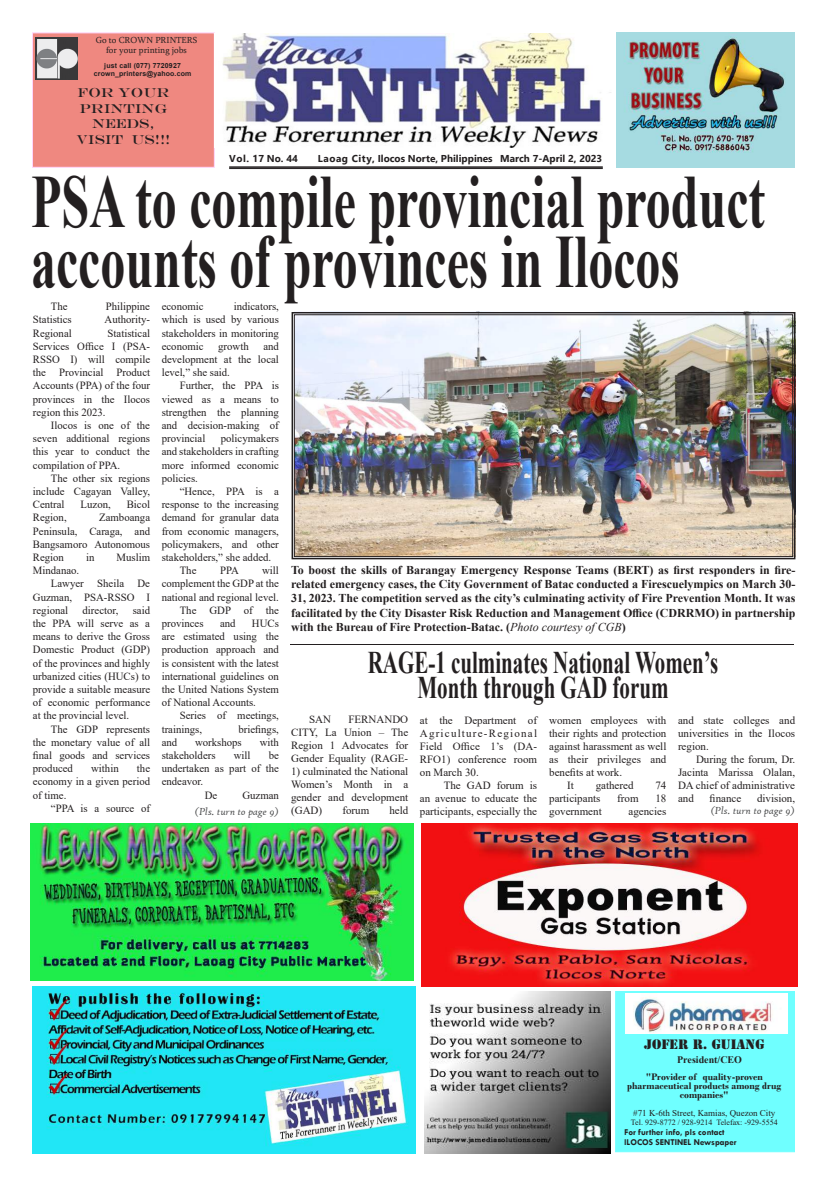
<style>
.page{position:relative;width:828px;height:1188px;background:#fff}
.page>*{position:absolute;margin:0;border:0;box-sizing:border-box;transform-origin:0 0}
.t1{font:700 75px/60px "Times New Roman";color:#231f20;scale:.67 1}
.t2{font:700 31.5px/25.2px "Times New Roman";color:#231f20;text-align:center;scale:.67 1}
.t3{font:13px/15.6px "Engravers";color:#231f20;text-align:center}
.t4{font:13px "Stencil Std";color:#231f20}
.t5{font:700 12px/14.4px "Times New Roman";color:#231f20;text-align:justify}
.t6{font:11px/13.2px "Times New Roman";color:#231f20;text-align:justify}
.t7{font:italic 11px "High Tower Text";color:#4b4c4d}
.t8{font:700 10px/9px "Bodoni";color:#231f20;text-align:center}
.t9{font:700 10px "Segoe UI";color:#231f20}
.t10{font:700 10px "Times New Roman";color:#231f20}
.t11{font:700 9px/10px "Tw Cen";color:#231f20}
.t12{font:9px/10px "Sylfaen";color:#231f20;text-align:center}
.t13{font:9px "Times New Roman";color:#231f20}
.t14{font:8px "Times New Roman";color:#231f20}
.t15{font:700 7px/8.4px "Arial";letter-spacing:.02em;color:#231f20;text-align:center}
.s1{font-weight:400;font-style:italic}
</style>
<div class="page">
<img style="left:291px;top:311px;width:505px;height:249px">
<div style="left:294px;top:314px;width:499px;height:243px;border:1px solid #231f20"></div>
<img style="left:424px;top:991px;width:186px;height:162px">
<img style="left:31px;top:824px;width:383px;height:157px">
<img style="left:422px;top:824px;width:376px;height:162px">
<div style="left:615px;top:991px;width:180px;height:161px;background:#6fffff;border:1px solid #6fffff"></div>
<img style="left:626px;top:994px;width:162px;height:39px">
<div style="left:32px;top:32px;width:183px;height:136px;background:#ef8880;border:1px solid #ffd6fc"></div>
<img style="left:36px;top:37px;width:42px;height:43px">
<img style="left:617px;top:33px;width:178px;height:135px">
<img style="left:222px;top:34px;width:389px;height:113px">
<img style="left:32px;top:986px;width:383px;height:168px">
<hr style="left:290px;top:644px;width:504px;height:1px;background:#231f20">
<hr style="left:229px;top:167px;width:374px;height:1px;background:#231f20">
<hr style="left:229px;top:168px;width:374px;height:1px;background:#231f20">
<p class="t12" style="left:96px;top:35px;width:103px">Go to CROWN PRINTERS for your printing jobs</p>
<p class="t15" style="left:94px;top:61px;width:99px">just call (077) 7720927 crown_printers@yahoo.com</p>
<p class="t3" style="left:77px;top:85px;width:96px">FOR YOUR<br>PRINTING<br>NEEDS,<br>VISIT US!!!</p>
<p class="t9" style="left:229px;top:149px;width:70px">Vol. 17 No. 44</p>
<p class="t9" style="left:318px;top:149px;width:286px">Laoag City, Ilocos Norte, Philippines March 7-April 2, 2023</p>
<h1 class="t1" style="left:31px;top:170px;width:1097px">PSA to compile provincial product accounts of provinces in Ilocos</h1>
<p class="t6" style="left:51px;top:300px;width:18px">The</p>
<p class="t6" style="left:106px;top:300px;width:46px">Philippine</p>
<p class="t6" style="left:33px;top:313px;width:40px">Statistics</p>
<p class="t6" style="left:105px;top:313px;width:47px">Authority-</p>
<p class="t6" style="left:33px;top:326px;width:40px">Regional</p>
<p class="t6" style="left:162px;top:300px;width:119px;text-indent:72px">indicators, which is used by various stakeholders in monitoring economic</p>
<p class="t6" style="left:162px;top:300px;width:43px">economic</p>
<p class="t6" style="left:33px;top:326px;width:119px;text-indent:75px">Statistical Services Office I (PSA-RSSO I) will compile the Provincial Product Accounts (PPA) of the four provinces in the Ilocos region this 2023.</p>
<p class="t6" style="left:33px;top:418px;width:119px;text-indent:18px">Ilocos is one of the seven additional regions this year to conduct the compilation of PPA.</p>
<p class="t6" style="left:33px;top:471px;width:119px;text-indent:18px">The other six regions include Cagayan Valley, Central</p>
<p class="t6" style="left:162px;top:339px;width:119px;text-indent:102px">and development at the local level,” she said.</p>
<p class="t6" style="left:162px;top:379px;width:119px;text-indent:18px">Further, the PPA is viewed as a means to strengthen the planning and decision-making of provincial</p>
<p class="t6" style="left:218px;top:339px;width:32px">growth</p>
<p class="t6" style="left:162px;top:432px;width:119px;text-indent:59px">policymakers and stakeholders in crafting more informed economic policies.</p>
<p class="t6" style="left:180px;top:484px;width:101px">“Hence, PPA is a</p>
<p class="t6" style="left:162px;top:498px;width:119px">response to the increasing</p>
<p class="t6" style="left:162px;top:511px;width:119px">demand for granular data</p>
<p class="t6" style="left:162px;top:524px;width:119px">from economic managers,</p>
<p class="t6" style="left:162px;top:537px;width:119px">policymakers, and other</p>
<p class="t6" style="left:162px;top:550px;width:111px">stakeholders,” she added.</p>
<p class="t6" style="left:180px;top:564px;width:18px">The</p>
<p class="t6" style="left:220px;top:564px;width:20px">PPA</p>
<p class="t6" style="left:262px;top:564px;width:18px">will</p>
<p class="t6" style="left:162px;top:577px;width:119px">complement the GDP at the</p>
<p class="t6" style="left:162px;top:590px;width:119px">national and regional level.</p>
<p class="t6" style="left:180px;top:603px;width:101px">The GDP of the</p>
<p class="t6" style="left:162px;top:616px;width:43px">provinces</p>
<p class="t6" style="left:220px;top:616px;width:17px">and</p>
<p class="t6" style="left:81px;top:498px;width:32px">Luzon,</p>
<p class="t6" style="left:127px;top:498px;width:25px">Bicol</p>
<p class="t6" style="left:33px;top:511px;width:35px">Region,</p>
<p class="t6" style="left:33px;top:511px;width:119px;text-indent:66px">Zamboanga Peninsula, Caraga, and Bangsamoro Autonomous Region</p>
<p class="t6" style="left:86px;top:550px;width:10px">in</p>
<p class="t6" style="left:117px;top:550px;width:35px">Muslim</p>
<p class="t5" style="left:291px;top:562px;width:506px">To boost the skills of Barangay Emergency Response Teams (BERT) as first responders in fire&shy;related emergency cases, the City Government of Batac conducted a Firescuelympics on March 30- 31, 2023. The competition served as the city’s culminating activity of Fire Prevention Month. It was facilitated by the City Disaster Risk Reduction and Management Office (CDRRMO) in partnership with the Bureau of Fire Protection-Batac. (<span class="s1">Photo courtesy of CGB</span>)</p>
<p class="t6" style="left:33px;top:564px;width:48px">Mindanao.</p>
<p class="t6" style="left:51px;top:577px;width:101px">Lawyer Sheila De</p>
<p class="t6" style="left:33px;top:590px;width:119px">Guzman, PSA-RSSO I</p>
<p class="t6" style="left:33px;top:603px;width:37px">regional</p>
<p class="t6" style="left:83px;top:603px;width:37px">director,</p>
<p class="t6" style="left:33px;top:603px;width:119px;text-indent:100px">said the PPA will serve as a means to derive the Gross Domestic Product (GDP) of the provinces and highly urbanized cities (HUCs) to provide a suitable measure of economic performance at the provincial level.</p>
<p class="t6" style="left:33px;top:722px;width:119px;text-indent:18px">The GDP represents the monetary value of all final goods and services produced</p>
<p class="t6" style="left:162px;top:616px;width:119px;text-indent:90px">HUCs are estimated using the production approach and is consistent with the latest international guidelines on the United Nations System of National Accounts.</p>
<p class="t6" style="left:162px;top:709px;width:119px;text-indent:18px">Series of meetings, trainings,</p>
<h2 class="t2" style="left:368px;top:649px;width:525px">RAGE-1 culminates National Women’s<br>Month through GAD forum</h2>
<p class="t6" style="left:549px;top:713px;width:119px">women employees with</p>
<p class="t6" style="left:549px;top:726px;width:119px">their rights and protection</p>
<p class="t6" style="left:549px;top:739px;width:119px">against harassment as well</p>
<p class="t6" style="left:549px;top:752px;width:119px">as their privileges and</p>
<p class="t6" style="left:549px;top:765px;width:75px">benefits at work.</p>
<p class="t6" style="left:567px;top:778px;width:8px">It</p>
<p class="t6" style="left:596px;top:778px;width:39px">gathered</p>
<p class="t6" style="left:655px;top:778px;width:12px">74</p>
<p class="t6" style="left:549px;top:791px;width:53px">participants</p>
<p class="t6" style="left:617px;top:791px;width:23px">from</p>
<p class="t6" style="left:655px;top:791px;width:12px">18</p>
<p class="t6" style="left:549px;top:804px;width:54px">government</p>
<p class="t6" style="left:629px;top:804px;width:39px">agencies</p>
<p class="t6" style="left:291px;top:712px;width:119px;text-indent:57px">FERNANDO CITY, La Union – The Region 1 Advocates for Gender Equality (RAGE-</p>
<p class="t6" style="left:291px;top:764px;width:119px">1) culminated the National Women’s Month in a gender and development (GAD)</p>
<p class="t6" style="left:309px;top:712px;width:24px">SAN</p>
<p class="t6" style="left:678px;top:713px;width:119px">and state colleges and universities in the Ilocos region.</p>
<p class="t6" style="left:678px;top:752px;width:119px;text-indent:18px">During the forum, Dr.<br>Jacinta Marissa Olalan, DA chief of administrative and</p>
<p class="t6" style="left:420px;top:713px;width:119px">at the Department of Agriculture-Regional Field Office 1’s (DA-RFO1) conference room on March 30.</p>
<p class="t6" style="left:420px;top:778px;width:119px;text-indent:24px">The GAD forum is an avenue to educate the participants, especially the</p>
<p class="t6" style="left:238px;top:722px;width:42px">briefings,</p>
<p class="t6" style="left:162px;top:735px;width:17px">and</p>
<p class="t6" style="left:195px;top:735px;width:48px">workshops</p>
<p class="t6" style="left:260px;top:735px;width:21px">with</p>
<p class="t6" style="left:162px;top:748px;width:55px">stakeholders</p>
<p class="t6" style="left:234px;top:748px;width:18px">will</p>
<p class="t6" style="left:269px;top:748px;width:12px">be</p>
<p class="t6" style="left:162px;top:762px;width:119px">undertaken as part of the</p>
<p class="t6" style="left:162px;top:775px;width:43px">endeavor.</p>
<p class="t6" style="left:205px;top:788px;width:14px">De</p>
<p class="t6" style="left:242px;top:788px;width:38px">Guzman</p>
<p class="t6" style="left:33px;top:762px;width:119px;text-indent:104px">the economy in a given period of time.</p>
<p class="t6" style="left:51px;top:801px;width:101px">“PPA is a source of</p>
<p class="t6" style="left:91px;top:762px;width:29px">within</p>
<p class="t6" style="left:710px;top:791px;width:33px">finance</p>
<p class="t6" style="left:757px;top:791px;width:40px">division,</p>
<p class="t7" style="left:711px;top:804px;width:86px">(Pls. turn to page 9)</p>
<p class="t6" style="left:342px;top:803px;width:28px">forum</p>
<p class="t6" style="left:389px;top:803px;width:20px">held</p>
<p class="t7" style="left:195px;top:805px;width:86px">(Pls. turn to page 9)</p>
<p class="t4" style="left:644px;top:1036px;width:122px">JOFER R. GUIANG</p>
<p class="t10" style="left:677px;top:1053px;width:66px">President/CEO</p>
<p class="t8" style="left:627px;top:1072px;width:156px">"Provider of quality-proven pharmaceutical products among drug companies"</p>
<p class="t13" style="left:633px;top:1106px;width:144px">#71 K-6th Street, Kamias, Quezon City</p>
<p class="t14" style="left:631px;top:1116px;width:148px">Tel. 929-8772 / 928-9214 Telefax: -929-5554</p>
<p class="t11" style="left:624px;top:1127px;width:114px">For further info, pls contact<br>ILOCOS SENTINEL Newspaper</p>
</div>
